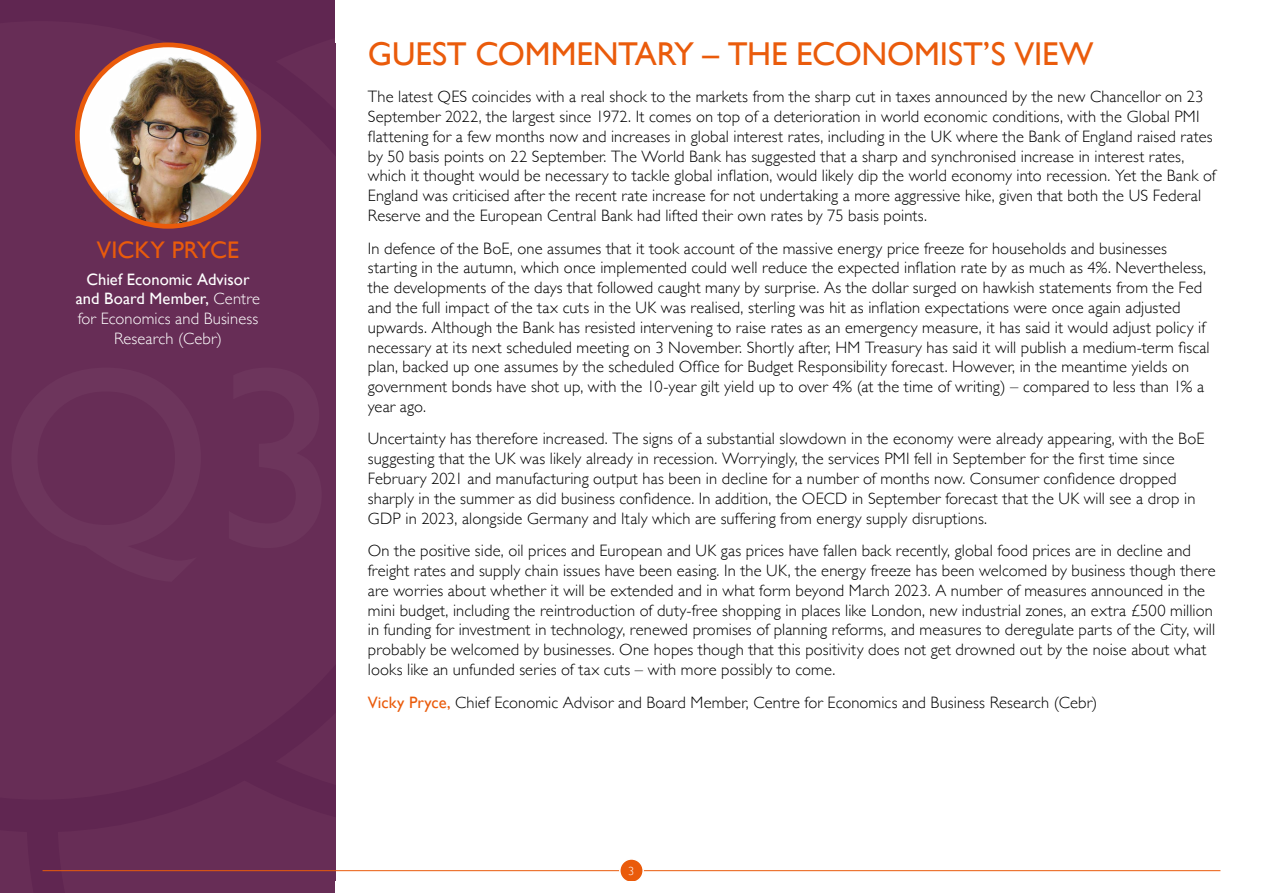
<style>
.page{position:relative;width:1263px;height:893px;background:#fff}
.page>*{position:absolute;margin:0;border:0;box-sizing:border-box;transform-origin:0 0}
.t1{font:33px "Gill Sans";letter-spacing:-.005em;color:#ea5b0b}
.t2{font:24px "Gill Sans";letter-spacing:.005em;color:#ea5b0b}
.t3{font:300 16.5px/19.8px "Gill Sans";letter-spacing:.005em;color:#000}
.t4{font:300 16.5px/19.8px "Gill Sans";letter-spacing:.005em;color:#fff;text-align:center}
.t5{font:300 12px "Gill Sans";color:#fff}
.s1{font-weight:400}
.s2{font-weight:400;color:#ea5b0b}
</style>
<div class="page">
<div style="left:0;top:0;width:336px;height:893px;background:#672d56"></div>
<hr style="left:43px;top:870px;width:1177px;height:1px;background:#ea5b0b">
<div style="left:620px;top:859px;width:23px;height:23px;background:#ea5b0b;border-radius:50%"></div>
<div style="left:619px;top:858px;width:25px;height:25px;border:2px solid #fff;border-radius:50%"></div>
<div style="left:336px;top:882px;width:927px;height:11px;background:#fff"></div>
<img style="left:89px;top:45px;width:170px;height:181px">
<div style="left:75px;top:43px;width:186px;height:186px;border:5px solid #ea5b0b;border-radius:50%"></div>
<h2 class="t2" style="left:97px;top:236px;width:144px">VICKY PRYCE</h2>
<p class="t4" style="left:76px;top:269px;width:186px"><span class="s1">Chief Economic Advisor and Board Member,</span> Centre for Economics and Business<br>Research (Cebr)</p>
<h1 class="t1" style="left:368px;top:35px;width:727px">GUEST COMMENTARY – THE ECONOMIST’S VIEW</h1>
<p class="t3" style="left:368px;top:86px;width:849px">The latest QES coincides with a real shock to the markets from the sharp cut in taxes announced by the new Chancellor on 23<br>September 2022, the largest since 1972. It comes on top of a deterioration in world economic conditions, with the Global PMI flattening for a few months now and increases in global interest rates, including in the UK where the Bank of England raised rates by 50 basis points on 22 September. The World Bank has suggested that a sharp and synchronised increase in interest rates, which it thought would be necessary to tackle global inflation, would likely dip the world economy into recession. Yet the Bank of England was criticised after the recent rate increase for not undertaking a more aggressive hike, given that both the US Federal Reserve and the European Central Bank had lifted their own rates by 75 basis points.</p>
<p class="t3" style="left:368px;top:237px;width:843px">In defence of the BoE, one assumes that it took account of the massive energy price freeze for households and businesses starting in the autumn, which once implemented could well reduce the expected inflation rate by as much as 4%. Nevertheless, the developments of the days that followed caught many by surprise. As the dollar surged on hawkish statements from the Fed and the full impact of the tax cuts in the UK was realised, sterling was hit as inflation expectations were once again adjusted upwards. Although the Bank has resisted intervening to raise rates as an emergency measure, it has said it would adjust policy if necessary at its next scheduled meeting on 3 November. Shortly after, HM Treasury has said it will publish a medium-term fiscal plan, backed up one assumes by the scheduled Office for Budget Responsibility forecast. However, in the meantime yields on government bonds have shot up, with the 10-year gilt yield up to over 4% (at the time of writing) – compared to less than 1% a year ago.</p>
<p class="t3" style="left:368px;top:428px;width:838px">Uncertainty has therefore increased. The signs of a substantial slowdown in the economy were already appearing, with the BoE suggesting that the UK was likely already in recession. Worryingly, the services PMI fell in September for the first time since February 2021 and manufacturing output has been in decline for a number of months now. Consumer confidence dropped sharply in the summer as did business confidence. In addition, the OECD in September forecast that the UK will see a drop in GDP in 2023, alongside Germany and Italy which are suffering from energy supply disruptions.</p>
<p class="t3" style="left:368px;top:540px;width:849px">On the positive side, oil prices and European and UK gas prices have fallen back recently, global food prices are in decline and freight rates and supply chain issues have been easing. In the UK, the energy freeze has been welcomed by business though there are worries about whether it will be extended and in what form beyond March 2023. A number of measures announced in the mini budget, including the reintroduction of duty-free shopping in places like London, new industrial zones, an extra £500 million in funding for investment in technology, renewed promises of planning reforms, and measures to deregulate parts of the City, will probably be welcomed by businesses. One hopes though that this positivity does not get drowned out by the noise about what looks like an unfunded series of tax cuts – with more possibly to come.</p>
<p class="t3" style="left:368px;top:691px;width:731px"><span class="s2">Vicky Pryce,</span> Chief Economic Advisor and Board Member, Centre for Economics and Business Research (Cebr)</p>
<p class="t5" style="left:628px;top:861px;width:7px">3</p>
</div>
